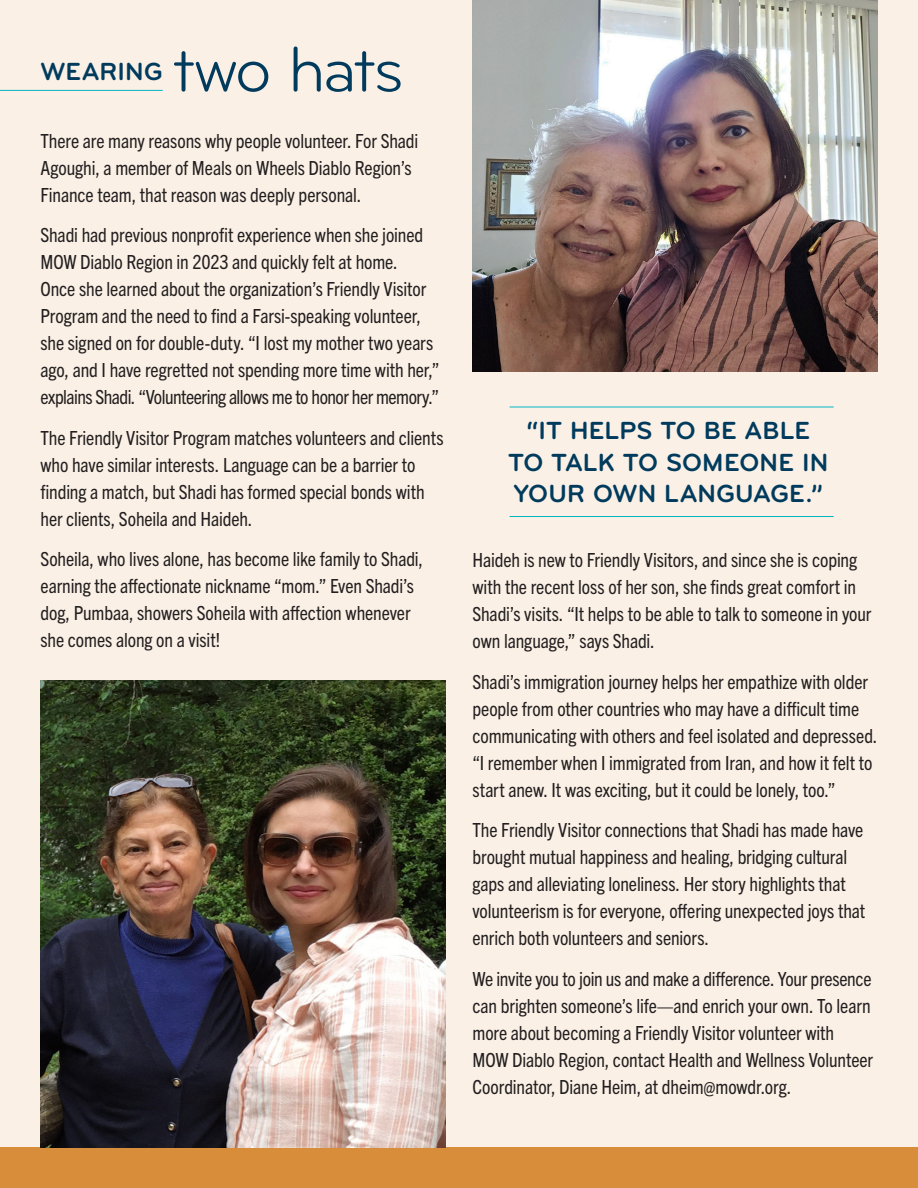
<style>
.page{position:relative;width:918px;height:1188px;background:#faf0e5}
.page>*{position:absolute;margin:0;border:0;box-sizing:border-box;transform-origin:0 0}
.t1{font:66.15px "Bryant Pro";letter-spacing:-.035em;color:#003a5d}
.t2{font:700 25.65px/31.2px "Bryant Pro";letter-spacing:.005em;color:#003a5d;text-align:center}
.t3{font:condensed 19.5px/27px "Trade Gothic Next LT Pro";letter-spacing:-.005em;color:#231f20}
</style>
<div class="page">
<div style="left:0;top:1148px;width:918px;height:40px;background:#d88d3a"></div>
<img style="left:472px;top:0;width:406px;height:372px">
<hr style="left:917px;top:0;width:1px;height:41px;background:#003a5d">
<hr style="left:0;top:90px;width:163px;height:1px;background:#00b7c4">
<img style="left:40px;top:680px;width:406px;height:468px">
<hr style="left:510px;top:407px;width:324px;height:1px;background:#00b7c4">
<hr style="left:510px;top:516px;width:324px;height:1px;background:#00b7c4">
<p class="t2" style="left:41px;top:56px;width:124px">WEARING</p>
<p class="t1" style="left:173px;top:30px;width:233px">two hats</p>
<p class="t3" style="left:40px;top:126px;width:379px">There are many reasons why people volunteer. For Shadi<br>Agoughi, a member of Meals on Wheels Diablo Region’s<br>Finance team, that reason was deeply personal.</p>
<p class="t3" style="left:40px;top:221px;width:401px">Shadi had previous nonprofit experience when she joined MOW Diablo Region in 2023 and quickly felt at home.<br>Once she learned about the organization’s Friendly Visitor Program and the need to find a Farsi-speaking volunteer, she signed on for double-duty. “I lost my mother two years ago, and I have regretted not spending more time with her,” explains Shadi. “Volunteering allows me to honor her memory.”</p>
<p class="t3" style="left:40px;top:423px;width:405px">The Friendly Visitor Program matches volunteers and clients who have similar interests. Language can be a barrier to finding a match, but Shadi has formed special bonds with her clients, Soheila and Haideh.</p>
<p class="t3" style="left:40px;top:545px;width:384px">Soheila, who lives alone, has become like family to Shadi, earning the affectionate nickname “mom.” Even Shadi’s dog, Pumbaa, showers Soheila with affection whenever she comes along on a visit!</p>
<p class="t3" style="left:472px;top:545px;width:400px">Haideh is new to Friendly Visitors, and since she is coping with the recent loss of her son, she finds great comfort in Shadi’s visits. “It helps to be able to talk to someone in your own language,” says Shadi.</p>
<p class="t3" style="left:472px;top:667px;width:406px">Shadi’s immigration journey helps her empathize with older people from other countries who may have a difficult time communicating with others and feel isolated and depressed. “I remember when I immigrated from Iran, and how it felt to start anew. It was exciting, but it could be lonely, too.”</p>
<p class="t3" style="left:472px;top:815px;width:394px">The Friendly Visitor connections that Shadi has made have brought mutual happiness and healing, bridging cultural gaps and alleviating loneliness. Her story highlights that volunteerism is for everyone, offering unexpected joys that enrich both volunteers and seniors.</p>
<p class="t3" style="left:472px;top:964px;width:402px">We invite you to join us and make a difference. Your presence can brighten someone’s life—and enrich your own. To learn more about becoming a Friendly Visitor volunteer with MOW Diablo Region, contact Health and Wellness Volunteer Coordinator, Diane Heim, at dheim@mowdr.org.</p>
<p class="t2" style="left:508px;top:415px;width:322px">“IT HELPS TO BE ABLE<br>TO TALK TO SOMEONE IN<br>YOUR OWN LANGUAGE.”</p>
</div>
